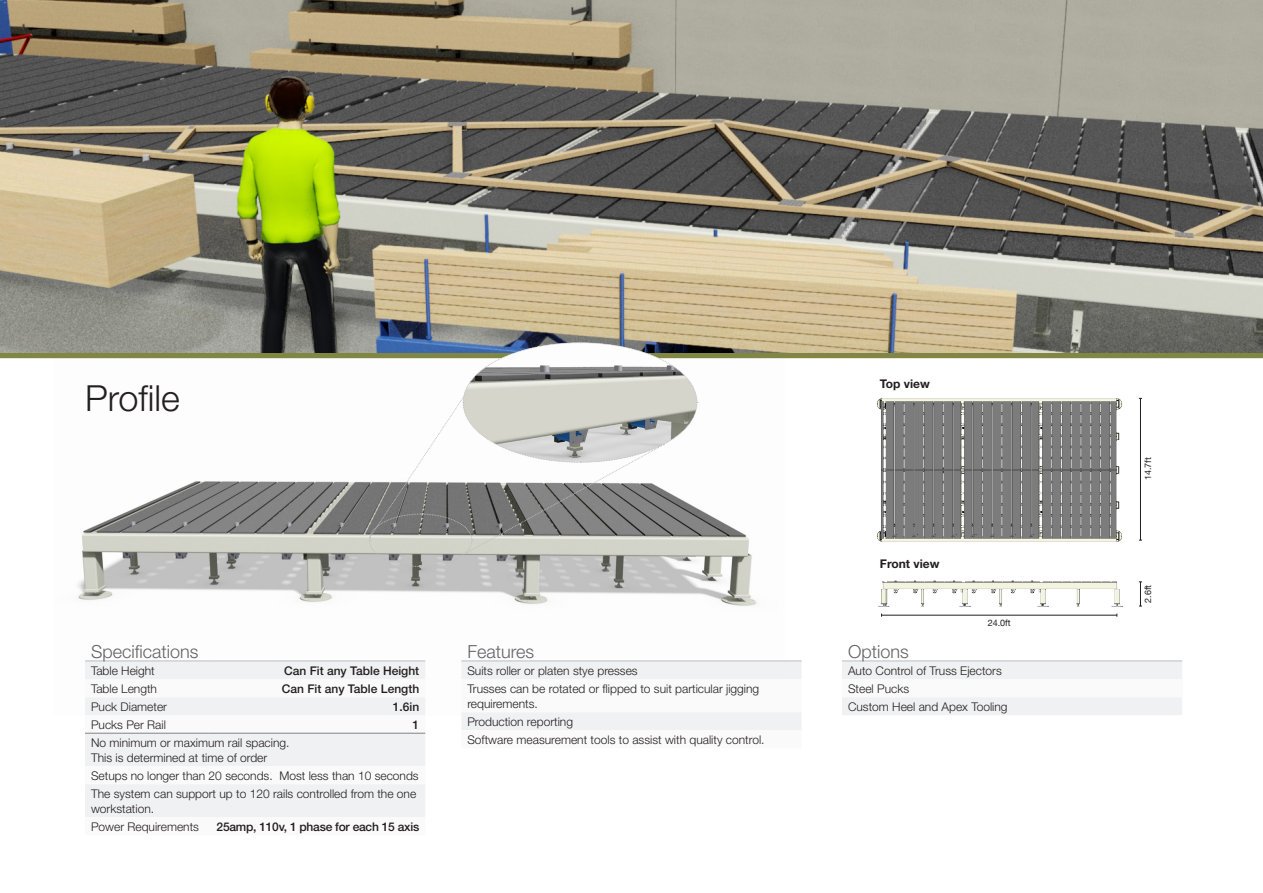
<style>
.page{position:relative;width:1263px;height:893px;background:#fff}
.page>*{position:absolute;margin:0;border:0;box-sizing:border-box;transform-origin:0 0}
.t1{font:300 36px "Helvetica Neue";color:#231f20}
.t2{font:300 18px "Helvetica Neue";color:#636366}
.t3{font:300 12px/18px "Helvetica Neue";color:#231f20}
.t4{font:500 12px "Helvetica Neue";color:#231f20}
.t5{font:500 12px "Helvetica Neue";letter-spacing:-.02em;color:#231f20}
.t6{font:700 12px "Helvetica Neue";color:#231f20}
.t7{font:9px "Helvetica Neue";color:#231f20}
</style>
<div class="page">
<img style="left:54px;top:358px;width:730px;height:304px">
<div style="left:85px;top:662px;width:340px;height:17px;background:#f0f1f2"></div>
<svg style="left:85px;top:697px;width:340px;height:120px;fill:#f0f1f2"></svg>
<hr style="left:85px;top:661px;width:123px;height:1px;background:#bcbdc0">
<hr style="left:208px;top:661px;width:217px;height:1px;background:#bcbdc0">
<hr style="left:85px;top:733px;width:123px;height:1px;background:#808285">
<hr style="left:208px;top:733px;width:217px;height:1px;background:#808285">
<svg style="left:462px;top:662px;width:339px;height:68px"></svg>
<hr style="left:461px;top:661px;width:340px;height:1px;background:#bcbdc0">
<div style="left:842px;top:662px;width:340px;height:53px;background:#f0f1f2"></div>
<div style="left:842px;top:679px;width:340px;height:18px;background:#fafafa"></div>
<hr style="left:842px;top:661px;width:340px;height:1px;background:#bcbdc0">
<div style="left:0;top:352px;width:1263px;height:6px;background:#818645"></div>
<img style="left:0;top:0;width:1263px;height:353px">
<hr style="left:881px;top:615px;width:236px;height:1px;background:#231f20">
<hr style="left:1140px;top:398px;width:1px;height:142px;background:#231f20">
<svg style="left:1139px;top:581px;width:3px;height:26px"></svg>
<img style="left:878px;top:580px;width:245px;height:34px">
<img style="left:877px;top:398px;width:245px;height:144px">
<svg style="left:369px;top:342px;width:329px;height:225px"></svg>
<h1 class="t1" style="left:85px;top:376px;width:96px">Profile</h1>
<h2 class="t2" style="left:91px;top:640px;width:109px">Specifications</h2>
<p class="t3" style="left:91px;top:661px;width:65px">Table Height</p>
<p class="t4" style="left:284px;top:663px;width:137px">Can Fit any Table Height</p>
<p class="t3" style="left:91px;top:679px;width:68px">Table Length</p>
<p class="t4" style="left:282px;top:681px;width:139px">Can Fit any Table Length</p>
<p class="t3" style="left:91px;top:697px;width:78px">Puck Diameter</p>
<p class="t4" style="left:393px;top:699px;width:28px">1.6in</p>
<p class="t3" style="left:91px;top:715px;width:76px">Pucks Per Rail</p>
<p class="t4" style="left:413px;top:717px;width:8px">1</p>
<p class="t3" style="left:91px;top:735px;width:200px;line-height:15px">No minimum or maximum rail spacing.<br>This is determined at time of order</p>
<p class="t3" style="left:91px;top:766px;width:329px">Setups no longer than 20 seconds. Most less than 10 seconds<br>The system can support up to 120 rails controlled from the one</p>
<p class="t3" style="left:91px;top:799px;width:110px">workstation.<br>Power Requirements</p>
<p class="t5" style="left:217px;top:819px;width:204px">25amp, 110v, 1 phase for each 15 axis</p>
<h2 class="t2" style="left:467px;top:640px;width:68px">Features</h2>
<p class="t3" style="left:467px;top:661px;width:293px">Suits roller or platen stye presses<br>Trusses can be rotated or flipped to suit particular jigging</p>
<p class="t3" style="left:467px;top:694px;width:299px">requirements.<br>Production reporting<br>Software measurement tools to assist with quality control.</p>
<p class="t6" style="left:880px;top:376px;width:51px">Top view</p>
<p class="t6" style="left:880px;top:557px;width:61px">Front view</p>
<p class="t7" style="left:988px;top:616px;width:25px">24.0ft</p>
<h2 class="t2" style="left:848px;top:640px;width:62px">Options</h2>
<p class="t3" style="left:848px;top:661px;width:161px">Auto Control of Truss Ejectors<br>Steel Pucks<br>Custom Heel and Apex Tooling</p>
<p class="t7" style="left:1141px;top:480px;width:25px;rotate:-90deg">14.7ft</p>
<p class="t7" style="left:1141px;top:603px;width:20px;rotate:-90deg">2.6ft</p>
</div>
